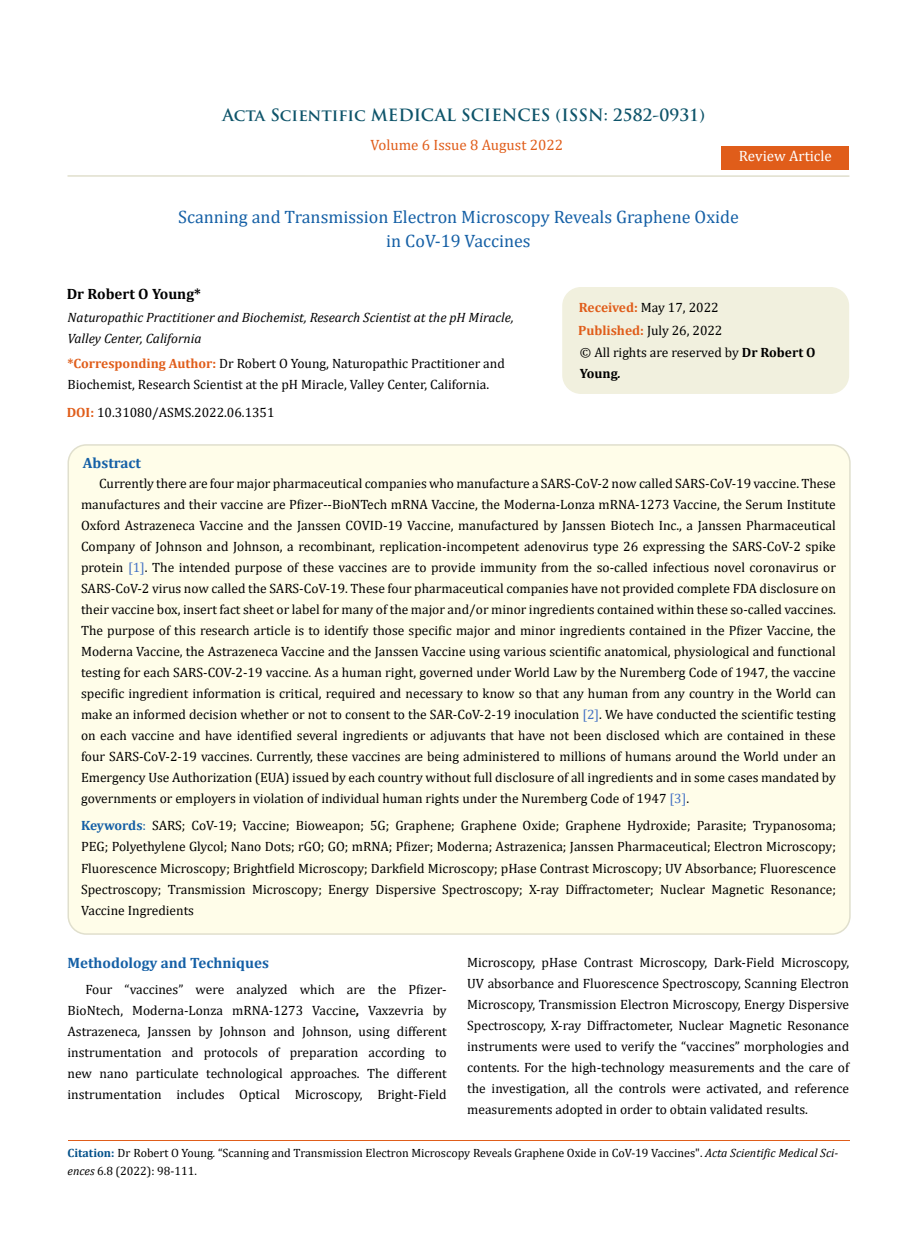
<style>
.page{position:relative;width:917px;height:1242px;background:#fff}
.page>*{position:absolute;margin:0;border:0;box-sizing:border-box;transform-origin:0 0}
.t1{font:18px/24px "Cambria";color:#1560a6;text-align:center}
.t2{font:700 16.5px "Trajan Pro";color:#0e546a}
.t3{font:700 15px "Cambria";color:#1560a6}
.t4{font:15px "Cambria";color:#e05d1a}
.t5{font:700 15px "Cambria";color:#000}
.t6{font:15px "Cambria";color:#fff}
.t7{font:13.5px/21px "Cambria";color:#000;text-align:justify}
.t8{font:italic 13.5px/21px "Cambria";color:#000}
.t9{font:12px/18px "Cambria";color:#000}
.s1{font-weight:700;color:#e05d1a}
.s2{font-weight:700}
.s3{font-weight:700;font-style:italic}
.s4{color:#4472c4}
.s5{font-weight:700;color:#1560a6}
.s6{color:#1560a6}
.s7{font-weight:700;color:#035089}
.s8{font-style:italic}
</style>
<div class="page">
<div style="left:721px;top:146px;width:128px;height:24px;background:#e05d1a"></div>
<div style="left:563px;top:288px;width:285px;height:105px;background:#f1f0de;border-radius:18px"></div>
<div style="left:562px;top:287px;width:287px;height:107px;border:2px solid #f1f0de;border-radius:18px"></div>
<div style="left:68px;top:445px;width:781px;height:489px;background:#fffde9;border-radius:18px"></div>
<hr style="left:68px;top:1141px;width:781px;height:1px;background:#e05d1a">
<hr style="left:67px;top:175px;width:782px;height:2px;background:#e0dfcd">
<p class="t2" style="left:222px;top:104px;width:484px">Acta Scientific MEDICAL SCIENCES (ISSN: 2582-0931)</p>
<p class="t4" style="left:370px;top:136px;width:194px">Volume 6 Issue 8 August 2022</p>
<p class="t6" style="left:739px;top:147px;width:94px">Review Article</p>
<h1 class="t1" style="left:178px;top:205px;width:562px">Scanning and Transmission Electron Microscopy Reveals Graphene Oxide in CoV-19 Vaccines</h1>
<p class="t5" style="left:67px;top:284px;width:136px">Dr Robert O Young*</p>
<p class="t8" style="left:67px;top:306px;width:448px">Naturopathic Practitioner and Biochemist, Research Scientist at the pH Miracle,<br>Valley Center, California</p>
<p class="t7" style="left:67px;top:352px;width:439px"><span class="s1">*Corresponding Author:</span> Dr Robert O Young, Naturopathic Practitioner and<br>Biochemist, Research Scientist at the pH Miracle, Valley Center, California.</p>
<p class="t7" style="left:67px;top:401px;width:209px"><span class="s1">DOI:</span> 10.31080/ASMS.2022.06.1351</p>
<p class="t7" style="left:578px;top:296px;width:146px;line-height:23px"><span class="s1">Received:</span> May 17, 2022<br><span class="s1">Published:</span> July 26, 2022</p>
<p class="t7" style="left:580px;top:342px;width:237px">© All rights are reserved by <span class="s2">Dr Robert O<br>Young</span><span class="s3">.</span></p>
<p class="t3" style="left:83px;top:453px;width:60px">Abstract</p>
<p class="t7" style="left:81px;top:473px;width:756px;text-indent:18px">Currently there are four major pharmaceutical companies who manufacture a SARS-CoV-2 now called SARS-CoV-19 vaccine. These manufactures and their vaccine are Pfizer--BioNTech mRNA Vaccine, the Moderna-Lonza mRNA-1273 Vaccine, the Serum Institute Oxford Astrazeneca Vaccine and the Janssen COVID-19 Vaccine, manufactured by Janssen Biotech Inc., a Janssen Pharmaceutical Company of Johnson and Johnson, a recombinant, replication-incompetent adenovirus type 26 expressing the SARS-CoV-2 spike protein <span class="s4">[1]</span>. The intended purpose of these vaccines are to provide immunity from the so-called infectious novel coronavirus or SARS-CoV-2 virus now called the SARS-CoV-19. These four pharmaceutical companies have not provided complete FDA disclosure on their vaccine box, insert fact sheet or label for many of the major and/or minor ingredients contained within these so-called vaccines.<br>The purpose of this research article is to identify those specific major and minor ingredients contained in the Pfizer Vaccine, the Moderna Vaccine, the Astrazeneca Vaccine and the Janssen Vaccine using various scientific anatomical, physiological and functional testing for each SARS-COV-2-19 vaccine. As a human right, governed under World Law by the Nuremberg Code of 1947, the vaccine specific ingredient information is critical, required and necessary to know so that any human from any country in the World can make an informed decision whether or not to consent to the SAR-CoV-2-19 inoculation <span class="s4">[2]</span>. We have conducted the scientific testing on each vaccine and have identified several ingredients or adjuvants that have not been disclosed which are contained in these four SARS-CoV-2-19 vaccines. Currently, these vaccines are being administered to millions of humans around the World under an Emergency Use Authorization (EUA) issued by each country without full disclosure of all ingredients and in some cases mandated by governments or employers in violation of individual human rights under the Nuremberg Code of 1947 <span class="s4">[3]</span>.</p>
<p class="t7" style="left:81px;top:815px;width:756px"><span class="s5">Keywords</span><span class="s6">:</span> SARS; CoV-19; Vaccine; Bioweapon; 5G; Graphene; Graphene Oxide; Graphene Hydroxide; Parasite; Trypanosoma; PEG; Polyethylene Glycol; Nano Dots; rGO; GO; mRNA; Pfizer; Moderna; Astrazenica; Janssen Pharmaceutical; Electron Microscopy; Fluorescence Microscopy; Brightfield Microscopy; Darkfield Microscopy; pHase Contrast Microscopy; UV Absorbance; Fluorescence Spectroscopy; Transmission Microscopy; Energy Dispersive Spectroscopy; X-ray Diffractometer; Nuclear Magnetic Resonance; Vaccine Ingredients</p>
<p class="t3" style="left:67px;top:952px;width:203px">Methodology and Techniques</p>
<p class="t7" style="left:67px;top:978px;width:381px;text-indent:18px">Four “vaccines” were analyzed which are the Pfizer-BioNtech, Moderna-Lonza mRNA-1273 Vaccine<span class="s2">,</span> Vaxzevria by Astrazeneca, Janssen by Johnson and Johnson, using different instrumentation and protocols of preparation according to new nano particulate technological approaches. The different instrumentation includes Optical Microscopy, Bright-Field</p>
<p class="t7" style="left:467px;top:952px;width:383px">Microscopy, pHase Contrast Microscopy, Dark-Field Microscopy, UV absorbance and Fluorescence Spectroscopy, Scanning Electron Microscopy, Transmission Electron Microscopy, Energy Dispersive Spectroscopy, X-ray Diffractometer, Nuclear Magnetic Resonance instruments were used to verify the “vaccines” morphologies and contents. For the high-technology measurements and the care of the investigation, all the controls were activated, and reference measurements adopted in order to obtain validated results.</p>
<p class="t9" style="left:68px;top:1144px;width:772px"><span class="s7">Citation:</span> Dr Robert O Young<span class="s8">.</span> “Scanning and Transmission Electron Microscopy Reveals Graphene Oxide in CoV-19 Vaccines". <span class="s8">Acta Scientific Medical Sci&shy;ences</span> 6.8 (2022): 98-111.</p>
</div>
